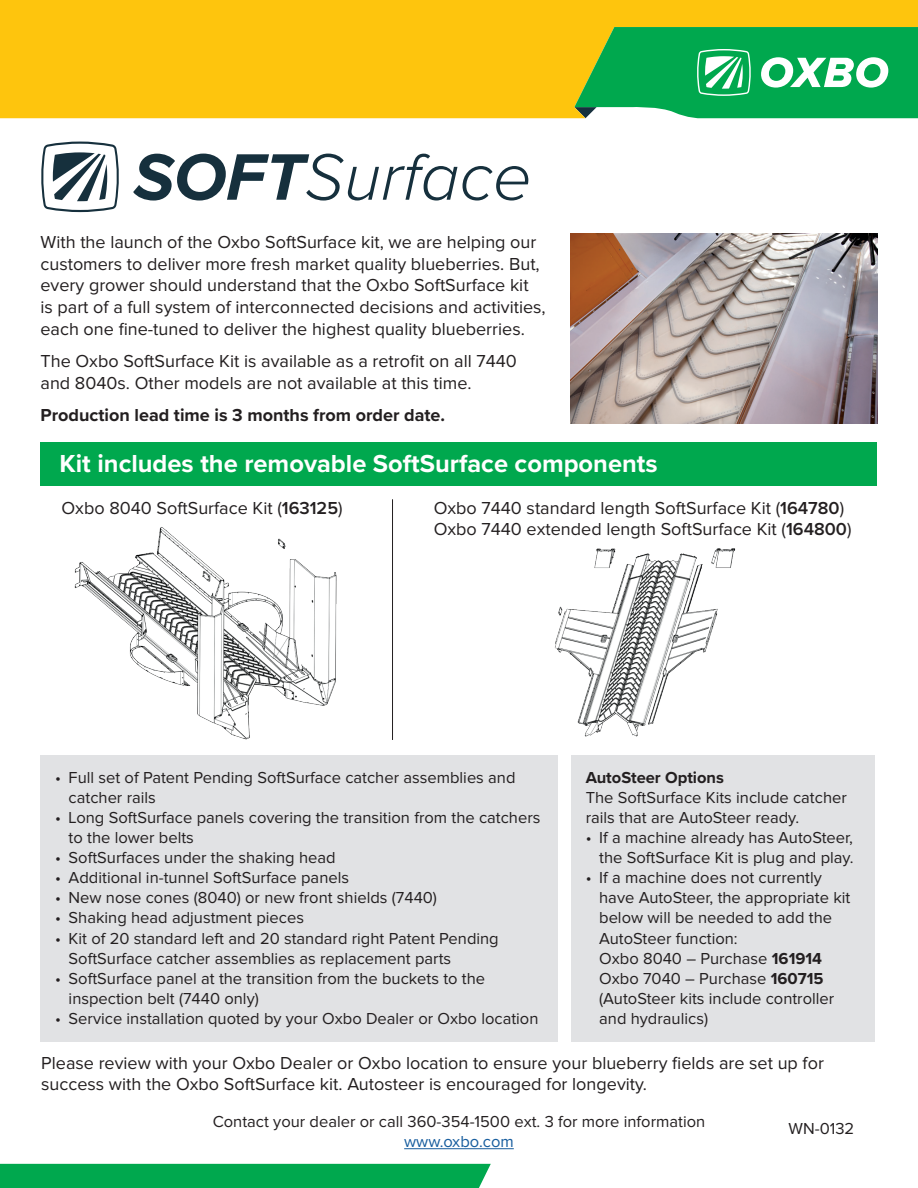
<style>
.page{position:relative;width:918px;height:1188px;background:#fff}
.page>*{position:absolute;margin:0;border:0;box-sizing:border-box;transform-origin:0 0}
.t1{font:italic 300 68.1px "Proxima Nova";color:#16303d}
.t2{font:700 25.5px "Proxima Nova";color:#fff}
.t3{font:18px/21.6px "Proxima Nova";color:#231f20}
.t4{font:700 18px "Proxima Nova";color:#231f20}
.t5{font:16.5px/20.1px "Proxima Nova";color:#231f20}
.t6{font:700 16.5px "Proxima Nova";color:#231f20}
.t7{font:16.5px "Proxima Nova";color:#175d9e}
.s1{font-weight:700}
.s2{font-weight:600}
</style>
<div class="page">
<div style="left:0;top:0;width:918px;height:118px;background:#fec50d"></div>
<svg style="left:574px;top:27px;width:344px;height:91px;background:#2db360"></svg>
<div style="left:0;top:1164px;width:491px;height:24px;background:#00a84e"></div>
<div style="left:40px;top:755px;width:518px;height:286px;background:#e1e2e4"></div>
<div style="left:571px;top:755px;width:303px;height:286px;background:#e1e2e4"></div>
<div style="left:40px;top:442px;width:838px;height:44px;background:#00a84e"></div>
<hr style="left:404px;top:1148px;width:110px;height:1px;background:#175d9e">
<img style="left:571px;top:234px;width:307px;height:189px">
<svg style="left:41px;top:142px;width:78px;height:70px"></svg>
<img style="left:74px;top:527px;width:263px;height:213px">
<img style="left:554px;top:548px;width:182px;height:189px">
<hr style="left:392px;top:499px;width:1px;height:241px;background:#231f20">
<h1 class="t1" style="left:133px;top:146px;width:400px"><span class="s1">SOFT</span>Surface</h1>
<p class="t3" style="left:40px;top:232px;width:507px">With the launch of the Oxbo SoftSurface kit, we are helping our customers to deliver more fresh market quality blueberries. But, every grower should understand that the Oxbo SoftSurface kit<br>is part of a full system of interconnected decisions and activities, each one fine-tuned to deliver the highest quality blueberries.</p>
<p class="t3" style="left:40px;top:351px;width:478px">The Oxbo SoftSurface Kit is available as a retrofit on all 7440 and 8040s. Other models are not available at this time.</p>
<p class="t4" style="left:40px;top:402px;width:406px">Production lead time is 3 months from order date.</p>
<p class="t2" style="left:60px;top:445px;width:600px">Kit includes the removable SoftSurface components</p>
<p class="t3" style="left:62px;top:497px;width:283px">Oxbo 8040 SoftSurface Kit (<span class="s2">163125</span>)</p>
<p class="t3" style="left:434px;top:497px;width:419px">Oxbo 7440 standard length SoftSurface Kit (<span class="s2">164780</span>)<br>Oxbo 7440 extended length SoftSurface Kit (<span class="s2">164800</span>)</p>
<p class="t5" style="left:69px;top:768px;width:448px;text-indent:-14px">• Full set of Patent Pending SoftSurface catcher assemblies and catcher rails</p>
<p class="t5" style="left:69px;top:808px;width:473px;text-indent:-14px">• Long SoftSurface panels covering the transition from the catchers to the lower belts</p>
<p class="t5" style="left:55px;top:848px;width:282px">• SoftSurfaces under the shaking head</p>
<p class="t5" style="left:55px;top:868px;width:295px">• Additional in-tunnel SoftSurface panels</p>
<p class="t5" style="left:55px;top:889px;width:383px">• New nose cones (8040) or new front shields (7440)</p>
<p class="t5" style="left:55px;top:909px;width:250px">• Shaking head adjustment pieces</p>
<p class="t5" style="left:69px;top:929px;width:432px;text-indent:-14px">• Kit of 20 standard left and 20 standard right Patent Pending<br>SoftSurface catcher assemblies as replacement parts</p>
<p class="t5" style="left:69px;top:969px;width:418px;text-indent:-14px">• SoftSurface panel at the transition from the buckets to the inspection belt (7440 only)</p>
<p class="t5" style="left:55px;top:1009px;width:485px">• Service installation quoted by your Oxbo Dealer or Oxbo location</p>
<p class="t6" style="left:586px;top:765px;width:140px">AutoSteer Options</p>
<p class="t5" style="left:586px;top:788px;width:263px">The SoftSurface Kits include catcher rails that are AutoSteer ready.</p>
<p class="t5" style="left:586px;top:828px;width:269px;text-align:right">• If a machine already has AutoSteer, the SoftSurface Kit is plug and play.</p>
<p class="t5" style="left:599px;top:868px;width:253px;text-indent:-13px">• If a machine does not currently have AutoSteer, the appropriate kit below will be needed to add the<br>AutoSteer function:<br>Oxbo 8040 – Purchase <span class="s1">161914<br></span>Oxbo 7040 – Purchase <span class="s1">160715 </span>(AutoSteer kits include controller and hydraulics)</p>
<p class="t3" style="left:41px;top:1053px;width:784px">Please review with your Oxbo Dealer or Oxbo location to ensure your blueberry fields are set up for success with the Oxbo SoftSurface kit. Autosteer is encouraged for longevity.</p>
<p class="t5" style="left:213px;top:1112px;width:494px">Contact your dealer or call 360-354-1500 ext. 3 for more information</p>
<p class="t7" style="left:404px;top:1133px;width:111px">www.oxbo.com</p>
<p class="t5" style="left:789px;top:1119px;width:67px">WN-0132</p>
</div>
